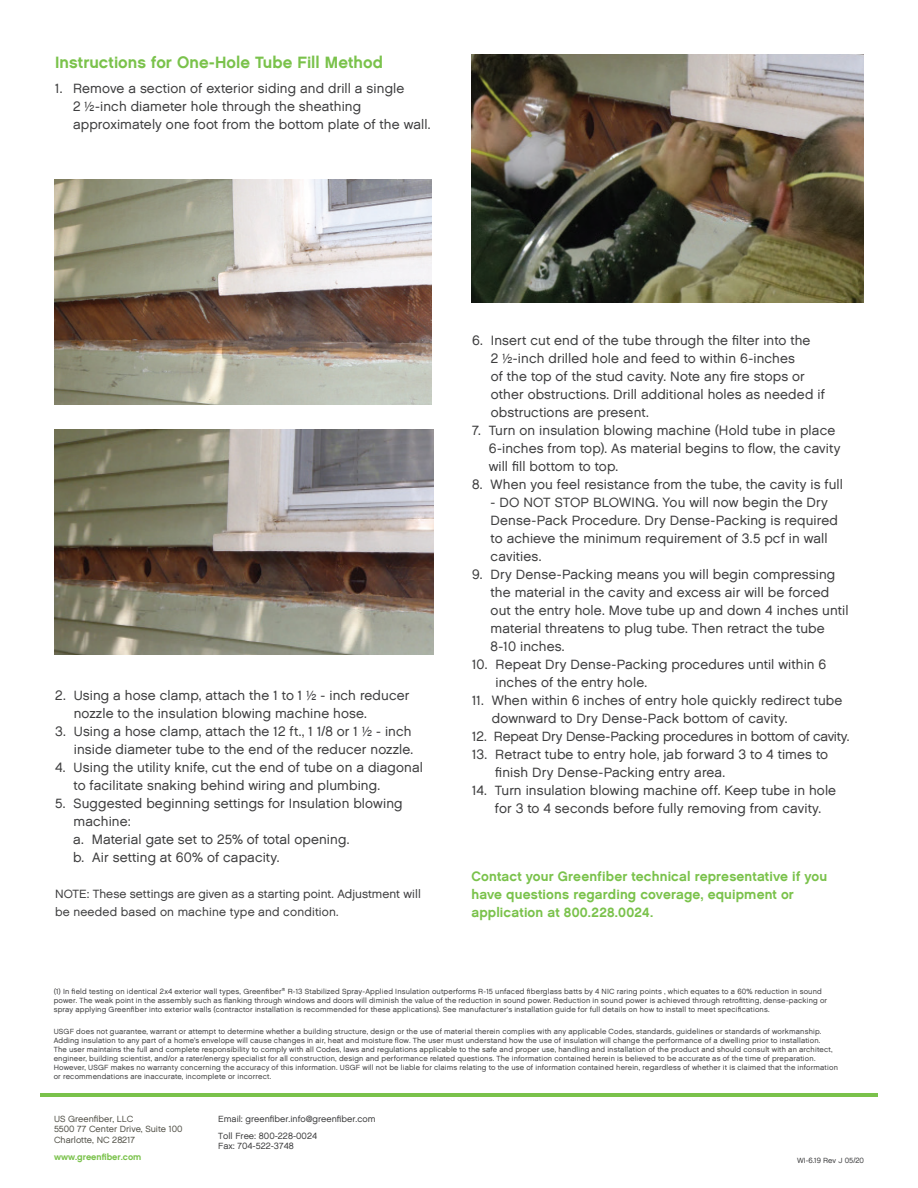
<style>
.page{position:relative;width:918px;height:1188px;background:#fff}
.page>*{position:absolute;margin:0;border:0;box-sizing:border-box;transform-origin:0 0}
.t1{font:16.5px "Chalet New York Nineteen Sixty";letter-spacing:.005em;color:#7ac24b}
.t2{font:13.5px/18px "Chalet London Nineteen Sixty";letter-spacing:.01em;color:#3e3e3f}
.t3{font:13.5px/18px "Chalet New York Nineteen Sixty";letter-spacing:.01em;color:#7ac24b}
.t4{font:13.5px "Chalet London Nineteen Sixty";letter-spacing:-.01em;color:#3e3e3f}
.t5{font:12px/18px "Chalet London Nineteen Sixty";letter-spacing:.01em;color:#3e3e3f}
.t6{font:9px/17.2px "Chalet London Nineteen Sixty";color:#3e3e3f}
.t7{font:9px/10.5px "Chalet London Nineteen Sixty";color:#535249}
.t8{font:9px "Chalet New York Nineteen Sixty";color:#7ac24b}
.t9{font:7.5px/9px "Chalet London Nineteen Sixty";letter-spacing:.02em;color:#3e3e3f}
.t10{font:7.5px "Chalet London Nineteen Sixty";color:#3e3e3f}
</style>
<div class="page">
<img style="left:471px;top:54px;width:393px;height:248px">
<img style="left:54px;top:179px;width:378px;height:226px">
<img style="left:54px;top:430px;width:380px;height:224px">
<hr style="left:40px;top:1093px;width:838px;height:3px;background:#7ac24b">
<p class="t1" style="left:55px;top:52px;width:329px">Instructions for One-Hole Tube Fill Method</p>
<p class="t2" style="left:73px;top:79px;width:359px;text-indent:-18px">1. Remove a section of exterior siding and drill a single<br>2 ½-inch diameter hole through the sheathing approximately one foot from the bottom plate of the wall.</p>
<p class="t2" style="left:74px;top:687px;width:337px;text-indent:-19px">2. Using a hose clamp, attach the 1 to 1 ½ - inch reducer nozzle to the insulation blowing machine hose.</p>
<p class="t2" style="left:55px;top:723px;width:360px;text-align:right">3. Using a hose clamp, attach the 12 ft., 1 1/8 or 1 ½ - inch inside diameter tube to the end of the reducer nozzle.</p>
<p class="t2" style="left:74px;top:759px;width:351px;text-indent:-19px">4. Using the utility knife, cut the end of tube on a diagonal to facilitate snaking behind wiring and plumbing.</p>
<p class="t2" style="left:73px;top:795px;width:331px;text-indent:-18px">5. Suggested beginning settings for Insulation blowing machine:<br>a. Material gate set to 25% of total opening.<br>b. Air setting at 60% of capacity.</p>
<p class="t5" style="left:55px;top:885px;width:367px">NOTE: These settings are given as a starting point. Adjustment will be needed based on machine type and condition.</p>
<p class="t2" style="left:491px;top:331px;width:336px;text-indent:-19px">6. Insert cut end of the tube through the filter into the<br>2 ½-inch drilled hole and feed to within 6-inches<br>of the top of the stud cavity. Note any fire stops or other obstructions. Drill additional holes as needed if obstructions are present.</p>
<p class="t2" style="left:489px;top:421px;width:353px;text-indent:-17px">7. Turn on insulation blowing machine (Hold tube in place<br>6-inches from top). As material begins to flow, the cavity will fill bottom to top.</p>
<p class="t2" style="left:472px;top:475px;width:372px">8. When you feel resistance from the tube, the cavity is full</p>
<p class="t2" style="left:491px;top:493px;width:349px">- DO NOT STOP BLOWING. You will now begin the Dry Dense-Pack Procedure. Dry Dense-Packing is required to achieve the minimum requirement of 3.5 pcf in wall cavities.</p>
<p class="t2" style="left:491px;top:565px;width:359px;text-indent:-18px">9. Dry Dense-Packing means you will begin compressing the material in the cavity and excess air will be forced out the entry hole. Move tube up and down 4 inches until material threatens to plug tube. Then retract the tube 8-10 inches.</p>
<p class="t2" style="left:496px;top:655px;width:332px;text-indent:-23px">10. Repeat Dry Dense-Packing procedures until within 6 inches of the entry hole.</p>
<p class="t2" style="left:492px;top:691px;width:352px;text-indent:-20px">11. When within 6 inches of entry hole quickly redirect tube downward to Dry Dense-Pack bottom of cavity.</p>
<p class="t4" style="left:472px;top:728px;width:379px">12. Repeat Dry Dense-Packing procedures in bottom of cavity.</p>
<p class="t2" style="left:495px;top:745px;width:334px;text-indent:-23px">13. Retract tube to entry hole, jab forward 3 to 4 times to finish Dry Dense-Packing entry area.</p>
<p class="t2" style="left:472px;top:781px;width:366px;text-align:center">14. Turn insulation blowing machine off. Keep tube in hole for 3 to 4 seconds before fully removing from cavity.</p>
<p class="t3" style="left:471px;top:867px;width:357px">Contact your Greenf iber technical representative if you have questions regarding coverage, equipment or application at 800.228.0024.</p>
<p class="t9" style="left:54px;top:986px;width:775px">(1) In field testing on identical 2x4 exterior wall types, Greenfiber<sup>®</sup> R-13 Stabilized Spray-Applied Insulation outperforms R-15 unfaced fiberglass batts by 4 NIC raring points , which equates to a 60% reduction in sound power. The weak point in the assembly such as flanking through windows and doors will diminish the value of the reduction in sound power. Reduction in sound power is achieved through retrofitting, dense-packing or spray applying Greenfiber into exterior walls (contractor installation is recommended for these applications). See manufacturer’s installation guide for full details on how to install to meet specifications.</p>
<p class="t9" style="left:54px;top:1027px;width:786px">USGF does not guarantee, warrant or attempt to determine whether a building structure, design or the use of material therein complies with any applicable Codes, standards, guidelines or standards of workmanship.<br>Adding insulation to any part of a home’s envelope will cause changes in air, heat and moisture flow. The user must understand how the use of insulation will change the performance of a dwelling prior to installation.<br>The user maintains the full and complete responsibility to comply with all Codes, laws and regulations applicable to the safe and proper use, handling and installation of the product and should consult with an architect, engineer, building scientist, and/or a rater/energy specialist for all construction, design and performance related questions. The information contained herein is believed to be accurate as of the time of preparation.<br>However, USGF makes no warranty concerning the accuracy of this information. USGF will not be liable for claims relating to the use of information contained herein, regardless of whether it is claimed that the information or recommendations are inaccurate, incomplete or incorrect.</p>
<p class="t6" style="left:218px;top:1110px;width:159px">Email: greenfiber.info@greenfiber.com<br>Toll Free: 800-228-0024</p>
<p class="t6" style="left:218px;top:1138px;width:77px">Fax: 704-522-3748</p>
<p class="t7" style="left:54px;top:1113px;width:130px">US Greenfiber, LLC<br>5500 77 Center Drive, Suite 100<br>Charlotte, NC 28217</p>
<p class="t8" style="left:54px;top:1151px;width:89px">www.greenfiber.com</p>
<p class="t10" style="left:797px;top:1156px;width:68px">WI-6.19 Rev J 05/20</p>
</div>
